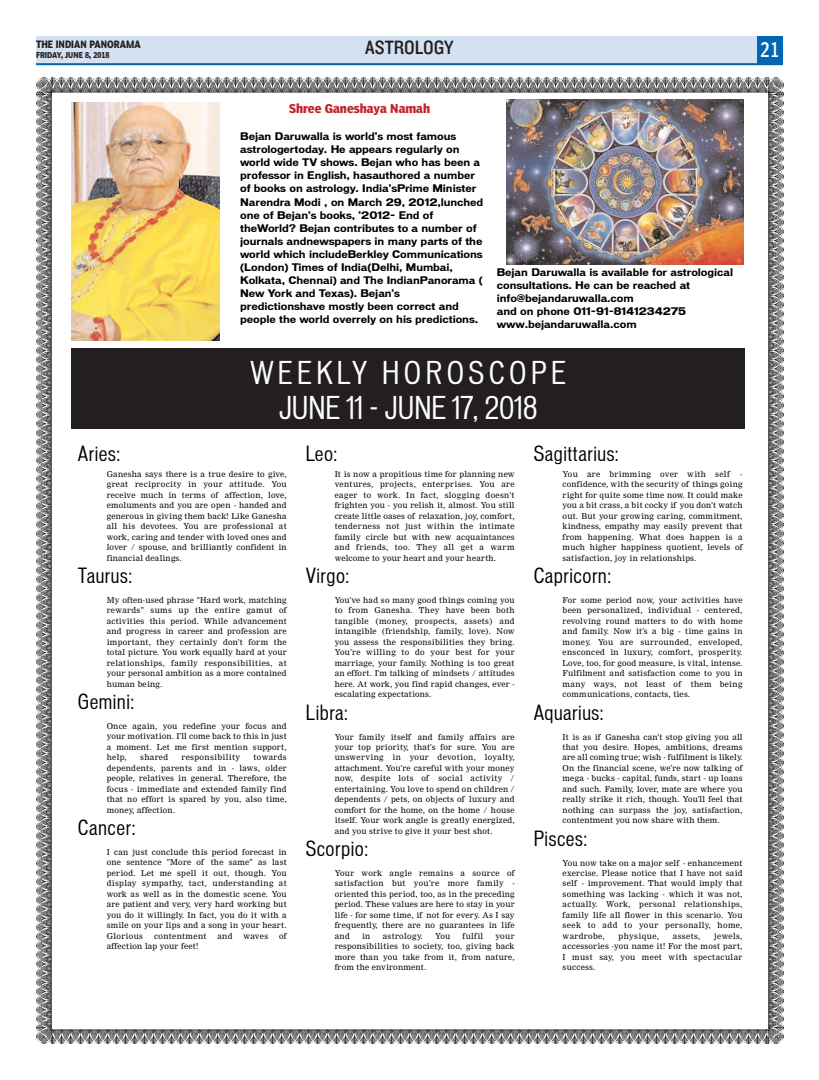
<style>
.page{position:relative;width:819px;height:1080px;background:#fff}
.page>*{position:absolute;margin:0;border:0;box-sizing:border-box;transform-origin:0 0}
.t1{font:condensed 30px/35px "Vonnes";letter-spacing:.085em;color:#fff;text-align:center}
.t2{font:condensed 20px "Vonnes";letter-spacing:.025em;color:#000}
.t3{font:20px "Knockout HTF30 Junior Welterwt";color:#231f20}
.t4{font:condensed 20px "Poynter Agate One";color:#fff;scale:.9 1}
.t5{font:12px "Poynter Agate One Bold Con";color:#c32329}
.t6{font:700 10px/13.1px "Vonnes";letter-spacing:-.01em;color:#000}
.t7{font:700 10px "Poynter Agate One";color:#231f20;scale:.85 1}
.t8{font:8px/10.5px "Nimrod";letter-spacing:.025em;color:#000;text-align:justify}
.t9{font:8px "Nimrod";letter-spacing:.045em;color:#000}
.t10{font:700 8px "Poynter Agate One";color:#231f20;scale:.88 1}
.t11{font:8px "Nimrod";letter-spacing:.05em;color:#000}
</style>
<div class="page">
<div style="left:36px;top:36px;width:747px;height:28px;background:#d4e1f2"></div>
<hr style="left:36px;top:63px;width:747px;height:2px;background:#0166b3">
<div style="left:757px;top:36px;width:26px;height:28px;background:#0166b3"></div>
<svg style="left:51px;top:78px;width:2px;height:16px"></svg>
<img style="left:36px;top:78px;width:15px;height:949px">
<img style="left:53px;top:78px;width:713px;height:15px">
<svg style="left:766px;top:78px;width:2px;height:15px"></svg>
<img style="left:768px;top:78px;width:15px;height:949px">
<svg style="left:766px;top:1027px;width:17px;height:17px"></svg>
<img style="left:768px;top:1029px;width:15px;height:15px">
<img style="left:53px;top:1029px;width:713px;height:15px">
<svg style="left:36px;top:1027px;width:17px;height:17px"></svg>
<img style="left:36px;top:1029px;width:15px;height:15px">
<div style="left:71px;top:348px;width:674px;height:80px;background:#231f20"></div>
<img style="left:71px;top:102px;width:149px;height:238px">
<img style="left:506px;top:100px;width:237px;height:164px">
<p class="t7" style="left:36px;top:40px;width:125px">THE INDIAN PANORAMA</p>
<p class="t10" style="left:36px;top:52px;width:85px">FRIDAY, JUNE 8, 2018</p>
<h2 class="t3" style="left:365px;top:40px;width:90px">ASTROLOGY</h2>
<h2 class="t4" style="left:761px;top:41px;width:23px">21</h2>
<h3 class="t5" style="left:289px;top:103px;width:143px">Shree Ganeshaya Namah</h3>
<p class="t6" style="left:240px;top:131px;width:245px">Bejan Daruwalla is world's most famous astrologertoday. He appears regularly on world wide TV shows. Bejan who has been a professor in English, hasauthored a number of books on astrology. India'sPrime Minister Narendra Modi , on March 29, 2012,lunched one of Bejan's books, '2012- End of theWorld? Bejan contributes to a number of journals andnewspapers in many parts of the world which includeBerkley Communications (London) Times of India(Delhi, Mumbai, Kolkata, Chennai) and The IndianPanorama ( New York and Texas). Bejan's predictionshave mostly been correct and people the world overrely on his predictions.</p>
<p class="t6" style="left:497px;top:266px;width:238px">Bejan Daruwalla is available for astrological consultations. He can be reached at info@bejandaruwalla.com<br>and on phone 011-91-8141234275 www.bejandaruwalla.com</p>
<h1 class="t1" style="left:250px;top:357px;width:317px">WEEKLY HOROSCOPE<br>JUNE 11 - JUNE 17, 2018</h1>
<h2 class="t2" style="left:78px;top:446px;width:44px">Aries:</h2>
<p class="t8" style="left:107px;top:469px;width:181px">Ganesha says there is a true desire to give, great reciprocity in your attitude. You receive much in terms of affection, love, emoluments and you are open - handed and generous in giving them back! Like Ganesha all his devotees. You are professional at work, caring and tender with loved ones and lover / spouse, and brilliantly confident in financial dealings.</p>
<h2 class="t2" style="left:78px;top:567px;width:56px">Taurus:</h2>
<p class="t8" style="left:107px;top:595px;width:181px">My often-used phrase "Hard work, matching rewards" sums up the entire gamut of activities this period. While advancement and progress in career and profession are important, they certainly don't form the total picture. You work equally hard at your relationships, family responsibilities, at your personal ambition as a more contained human being.</p>
<h2 class="t2" style="left:78px;top:693px;width:58px">Gemini:</h2>
<p class="t8" style="left:107px;top:721px;width:181px">Once again, you redefine your focus and your motivation. I'll come back to this in just a moment. Let me first mention support, help,</p>
<p class="t8" style="left:107px;top:753px;width:181px;text-indent:147px">towards dependents, parents and in - laws, older people, relatives in general. Therefore, the focus - immediate and extended family find that no effort is spared by you, also time, money, affection.</p>
<h2 class="t2" style="left:78px;top:819px;width:59px">Cancer:</h2>
<p class="t8" style="left:107px;top:847px;width:181px">I can just conclude this period forecast in one sentence "More of the same" as last period. Let me spell it out, though. You display sympathy, tact, understanding at work as well as in the domestic scene. You are patient and very, very hard working but you do it willingly. In fact, you do it with a smile on your lips and a song in your heart.<br>Glorious</p>
<p class="t8" style="left:140px;top:753px;width:30px">shared</p>
<p class="t9" style="left:182px;top:755px;width:60px">responsibility</p>
<p class="t9" style="left:154px;top:933px;width:54px">contentment</p>
<p class="t8" style="left:217px;top:931px;width:17px">and</p>
<p class="t8" style="left:243px;top:931px;width:26px">waves</p>
<p class="t8" style="left:279px;top:931px;width:9px">of</p>
<p class="t8" style="left:107px;top:942px;width:93px">affection lap your feet!</p>
<h2 class="t2" style="left:306px;top:446px;width:33px">Leo:</h2>
<p class="t8" style="left:335px;top:469px;width:181px">It is now a propitious time for planning new ventures, projects, enterprises. You are eager to work. In fact, slogging doesn't frighten you - you relish it, almost. You still create little oases of relaxation, joy, comfort, tenderness not just within the intimate family circle but with new acquaintances and friends, too. They all get a warm welcome to your heart and your hearth.</p>
<h2 class="t2" style="left:306px;top:567px;width:45px">Virgo:</h2>
<p class="t8" style="left:335px;top:595px;width:181px">You've had so many good things coming you to from Ganesha. They have been both tangible (money, prospects, assets) and intangible (friendship, family, love). Now you assess the responsibilities they bring.<br>You're willing to do your best for your marriage, your family. Nothing is too great an effort. I'm talking of mindsets / attitudes here. At work, you find rapid changes, ever - escalating expectations.</p>
<h2 class="t2" style="left:306px;top:704px;width:44px">Libra:</h2>
<p class="t8" style="left:335px;top:732px;width:181px">Your family itself and family affairs are your top priority, that's for sure. You are unswerving in your devotion, loyalty, attachment. You're careful with your money now, despite lots of social activity / entertaining. You love to spend on children / dependents / pets, on objects of luxury and comfort for the home, on the home / house itself. Your work angle is greatly energized, and you strive to give it your best shot.</p>
<h2 class="t2" style="left:306px;top:840px;width:64px">Scorpio:</h2>
<p class="t8" style="left:335px;top:868px;width:181px">Your work angle remains a source of satisfaction but you're more family - oriented this period, too, as in the preceding period. These values are here to stay in your life - for some time, if not for every. As I say frequently, there are no guarantees in life and</p>
<p class="t8" style="left:362px;top:931px;width:10px">in</p>
<p class="t9" style="left:383px;top:933px;width:42px">astrology.</p>
<p class="t8" style="left:435px;top:931px;width:17px">You</p>
<p class="t8" style="left:463px;top:931px;width:22px">fulfil</p>
<p class="t8" style="left:335px;top:931px;width:181px;text-indent:161px">your responsibilities to society, too, giving back more than you take from it, from nature, from the environment.</p>
<h2 class="t2" style="left:534px;top:446px;width:86px">Sagittarius:</h2>
<p class="t9" style="left:563px;top:471px;width:169px">You are brimming over with self</p>
<p class="t8" style="left:563px;top:469px;width:181px;text-indent:178px">- confidence, with the security of things going right for quite some time now. It could make you a bit crass, a bit cocky if you don't watch out. But your growing caring, commitment, kindness, empathy may easily prevent that from happening. What does happen is a much higher happiness quotient, levels of satisfaction, joy in relationships.</p>
<h2 class="t2" style="left:534px;top:567px;width:79px">Capricorn:</h2>
<p class="t8" style="left:563px;top:595px;width:181px">For some period now, your activities have been personalized, individual - centered, revolving round matters to do with home and family. Now it's a big - time gains in money. You are surrounded, enveloped, ensconced in luxury, comfort, prosperity.<br>Love, too, for good measure, is vital, intense.<br>Fulfilment and satisfaction come to you in many ways, not least of them being communications, contacts, ties.</p>
<h2 class="t2" style="left:534px;top:704px;width:71px">Aquarius:</h2>
<p class="t8" style="left:563px;top:732px;width:181px">It is as if Ganesha can't stop giving you all that you desire. Hopes, ambitions, dreams are all coming true; wish - fulfilment is likely.<br>On the financial scene, we're now talking of mega - bucks - capital, funds, start - up loans and such. Family, lover, mate are where you really strike it rich, though. You'll feel that nothing can surpass the joy, satisfaction, contentment you now share with them.</p>
<h2 class="t2" style="left:534px;top:830px;width:55px">Pisces:</h2>
<p class="t8" style="left:563px;top:858px;width:181px">You now take on a major self - enhancement exercise. Please notice that I have not said self - improvement. That would imply that something was lacking - which it was not, actually. Work, personal relationships, family life all flower in this scenario. You seek to add to your personally, home, wardrobe,</p>
<p class="t8" style="left:563px;top:931px;width:181px;text-indent:152px">jewels, accessories -you name it! For the most part, I must say, you meet with spectacular success.</p>
<p class="t11" style="left:619px;top:933px;width:42px">physique,</p>
<p class="t8" style="left:673px;top:931px;width:29px">assets,</p>
</div>
